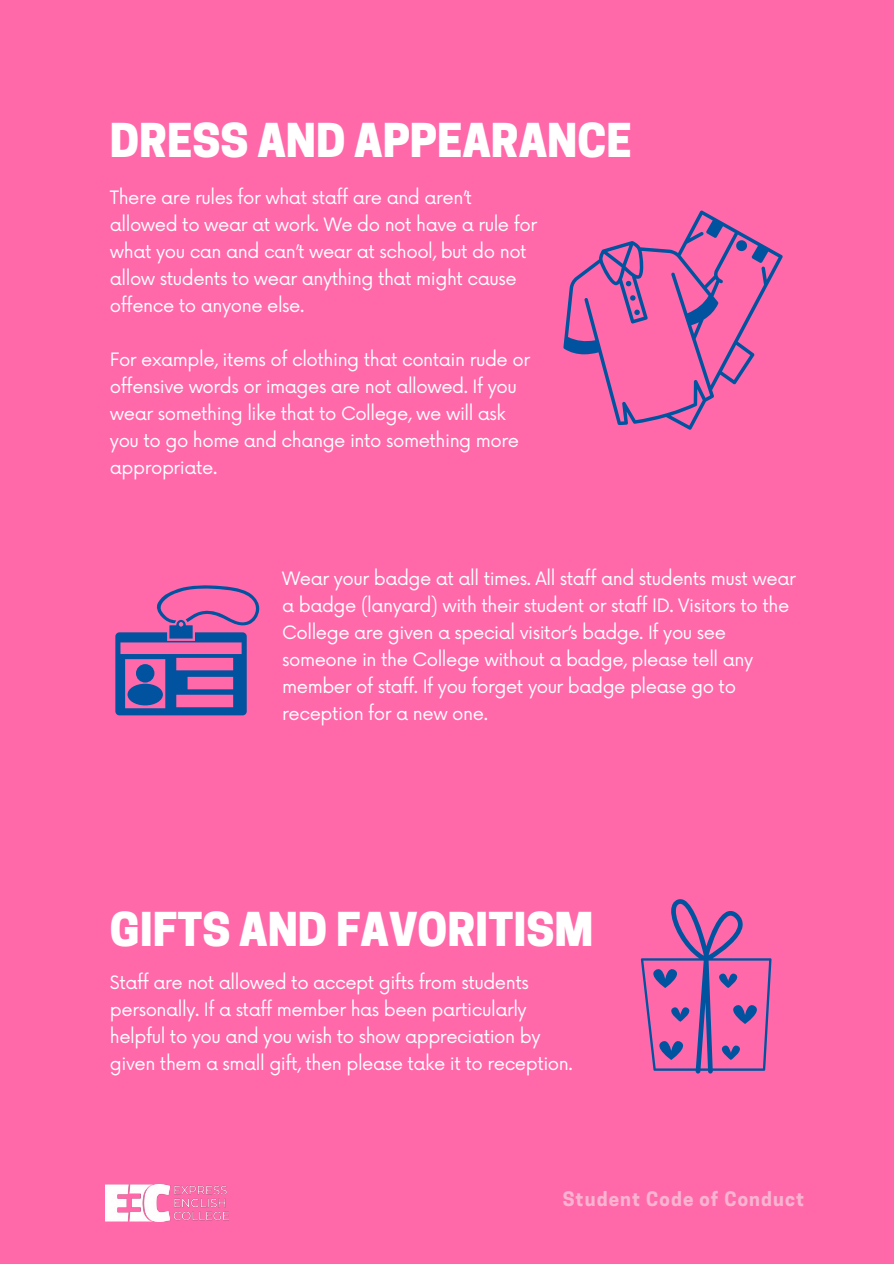
<style>
.page{position:relative;width:894px;height:1264px;background:#fff}
.page>*{position:absolute;margin:0;border:0;box-sizing:border-box;transform-origin:0 0}
.t1{font:800 43.8px "Cooper Hewitt";color:#fff}
.t2{font:700 18.75px "Cooper Hewitt";letter-spacing:.06em;color:#f8b4d1}
.t3{font:18px/27px "Now";letter-spacing:-.025em;color:#fff}
</style>
<div class="page">
<div style="left:0;top:0;width:893px;height:1263px;background:#ff69aa"></div>
<img style="left:105px;top:1184px;width:123px;height:37px">
<svg style="left:563px;top:210px;width:219px;height:220px"></svg>
<svg style="left:736px;top:240px;width:10px;height:11px"></svg>
<svg style="left:115px;top:585px;width:144px;height:130px"></svg>
<svg style="left:640px;top:899px;width:131px;height:174px"></svg>
<p class="t1" style="left:110px;top:124px;width:523px">DRESS AND APPEARANCE</p>
<p class="t3" style="left:110px;top:185px;width:428px">There are rules for what staff are and aren’t allowed to wear at work. We do not have a rule for what you can and can’t wear at school, but do not allow students to wear anything that might cause offence to anyone else.</p>
<p class="t3" style="left:110px;top:347px;width:421px">For example, items of clothing that contain rude or offensive words or images are not allowed. If you wear something like that to College, we will ask you to go home and change into something more appropriate.</p>
<p class="t3" style="left:282px;top:566px;width:515px">Wear your badge at all times. All staff and students must wear a badge (lanyard) with their student or staff ID. Visitors to the College are given a special visitor’s badge. If you see someone in the College without a badge, please tell any member of staff. If you forget your badge please go to reception for a new one.</p>
<p class="t1" style="left:110px;top:913px;width:485px">GIFTS AND FAVORITISM</p>
<h1 class="t3" style="left:110px;top:970px;width:464px">Staff are not allowed to accept gifts from students personally. If a staff member has been particularly helpful to you and you wish to show appreciation by given them a small gift, then please take it to reception.</h1>
<p class="t2" style="left:562px;top:1191px;width:243px">Student Code of Conduct</p>
</div>
